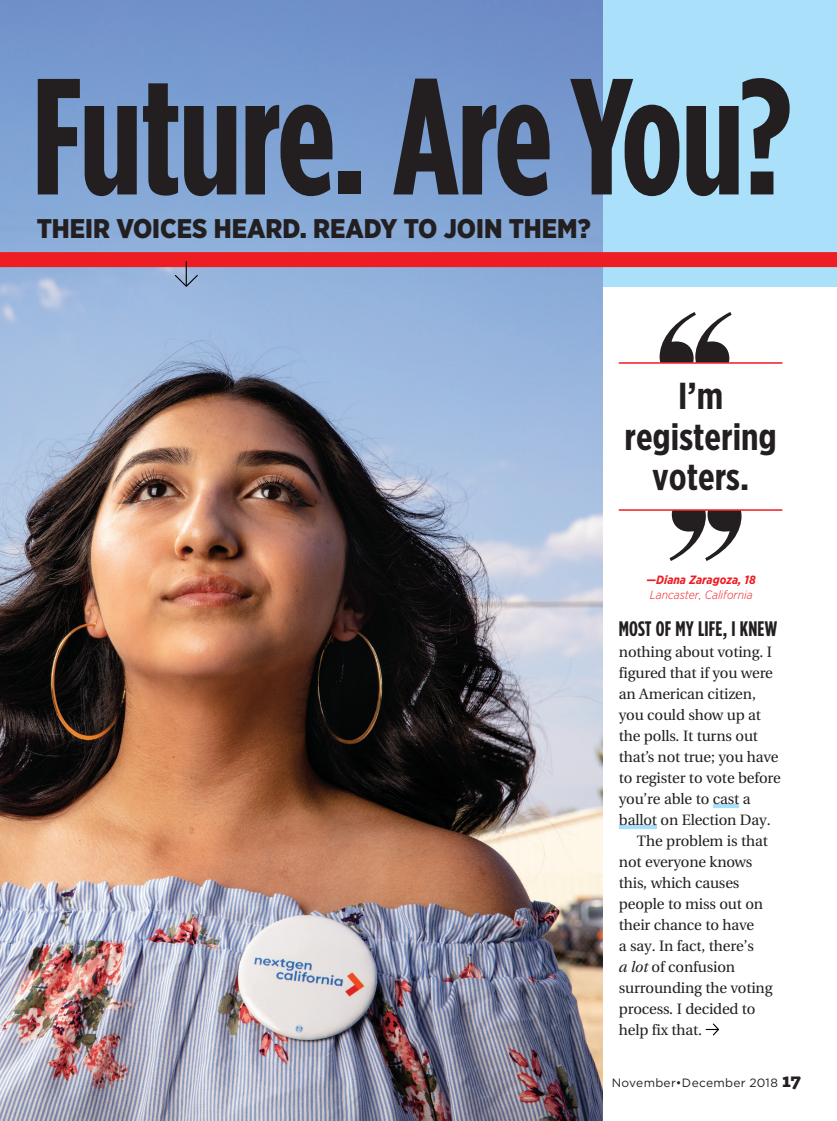
<style>
.page{position:relative;width:837px;height:1121px;background:#fff}
.page>*{position:absolute;margin:0;border:0;box-sizing:border-box;transform-origin:0 0}
.t1{font:700 165px "Gotham Condensed";letter-spacing:-.01em;color:#231f20}
.t2{font:700 37.5px/40.5px "Gotham X Narrow";color:#231f20;text-align:center}
.t3{font:900 27px "Gotham Narrow";color:#231f20}
.t4{font:700 21px "Gotham Condensed";letter-spacing:.01em;color:#231f20}
.t5{font:15px "Utopia";letter-spacing:-.01em;color:#231f20}
.t6{font:12px "Gotham";letter-spacing:.025em;color:#231f20}
.t7{font:italic 300 12px "Gotham Narrow";color:#ee1d23}
.t8{font:italic 700 12px "Gotham Narrow";color:#ee1d23}
.s1{font-style:italic}
.s2{font-family:"Archer X Black";font-size:19.5px}
</style>
<div class="page">
<div style="left:0;top:0;width:837px;height:286px;background:#aae0f9"></div>
<img style="left:0;top:0;width:602px;height:1120px">
<div style="left:0;top:252px;width:837px;height:15px;background:#ee1d23"></div>
<svg style="left:660px;top:312px;width:72px;height:50px"></svg>
<hr style="left:619px;top:362px;width:163px;height:2px;background:#ee1d23">
<svg style="left:670px;top:511px;width:72px;height:50px"></svg>
<hr style="left:619px;top:509px;width:163px;height:2px;background:#ee1d23">
<div style="left:713px;top:803px;width:26px;height:5px;background:#aae0f9"></div>
<div style="left:619px;top:824px;width:38px;height:5px;background:#aae0f9"></div>
<svg style="left:706px;top:1023px;width:13px;height:13px"></svg>
<svg style="left:174px;top:261px;width:25px;height:27px"></svg>
<h1 class="t1" style="left:32px;top:40px;width:762px">Future. AreYou?</h1>
<h3 class="t3" style="left:37px;top:210px;width:556px">THEIR VOICES HEARD. READY TO JOIN THEM?</h3>
<h2 class="t2" style="left:624px;top:376px;width:154px">I’m registering voters.</h2>
<p class="t8" style="left:647px;top:572px;width:111px">—Diana Zaragoza, 18</p>
<p class="t7" style="left:650px;top:587px;width:104px">Lancaster, California</p>
<h3 class="t4" style="left:619px;top:616px;width:160px">MOST OF MY LIFE, I KNEW</h3>
<p class="t5" style="left:619px;top:644px;width:155px">nothing about voting. I</p>
<p class="t5" style="left:619px;top:665px;width:156px">figured that if you were</p>
<p class="t5" style="left:619px;top:686px;width:139px">an American citizen,</p>
<p class="t5" style="left:619px;top:707px;width:144px">you could show up at</p>
<p class="t5" style="left:619px;top:728px;width:141px">the polls. It turns out</p>
<p class="t5" style="left:619px;top:749px;width:161px">that’s not true; you have</p>
<p class="t5" style="left:619px;top:770px;width:163px">to register to vote before</p>
<p class="t5" style="left:619px;top:791px;width:133px">you’re able to cast a</p>
<p class="t5" style="left:619px;top:812px;width:153px">ballot on Election Day.</p>
<p class="t5" style="left:637px;top:833px;width:132px">The problem is that</p>
<p class="t5" style="left:619px;top:854px;width:135px">not everyone knows</p>
<p class="t5" style="left:619px;top:875px;width:122px">this, which causes</p>
<p class="t5" style="left:619px;top:896px;width:146px">people to miss out on</p>
<p class="t5" style="left:619px;top:917px;width:137px">their chance to have</p>
<p class="t5" style="left:619px;top:938px;width:137px">a say. In fact, there’s</p>
<p class="t5" style="left:619px;top:959px;width:118px"><span class="s1">a lot</span> of confusion</p>
<p class="t5" style="left:619px;top:980px;width:155px">surrounding the voting</p>
<p class="t5" style="left:619px;top:1001px;width:138px">process. I decided to</p>
<p class="t5" style="left:619px;top:1022px;width:85px">help fix that.</p>
<p class="t6" style="left:612px;top:1075px;width:191px">November•December 2018 <span class="s2">17</span></p>
</div>
